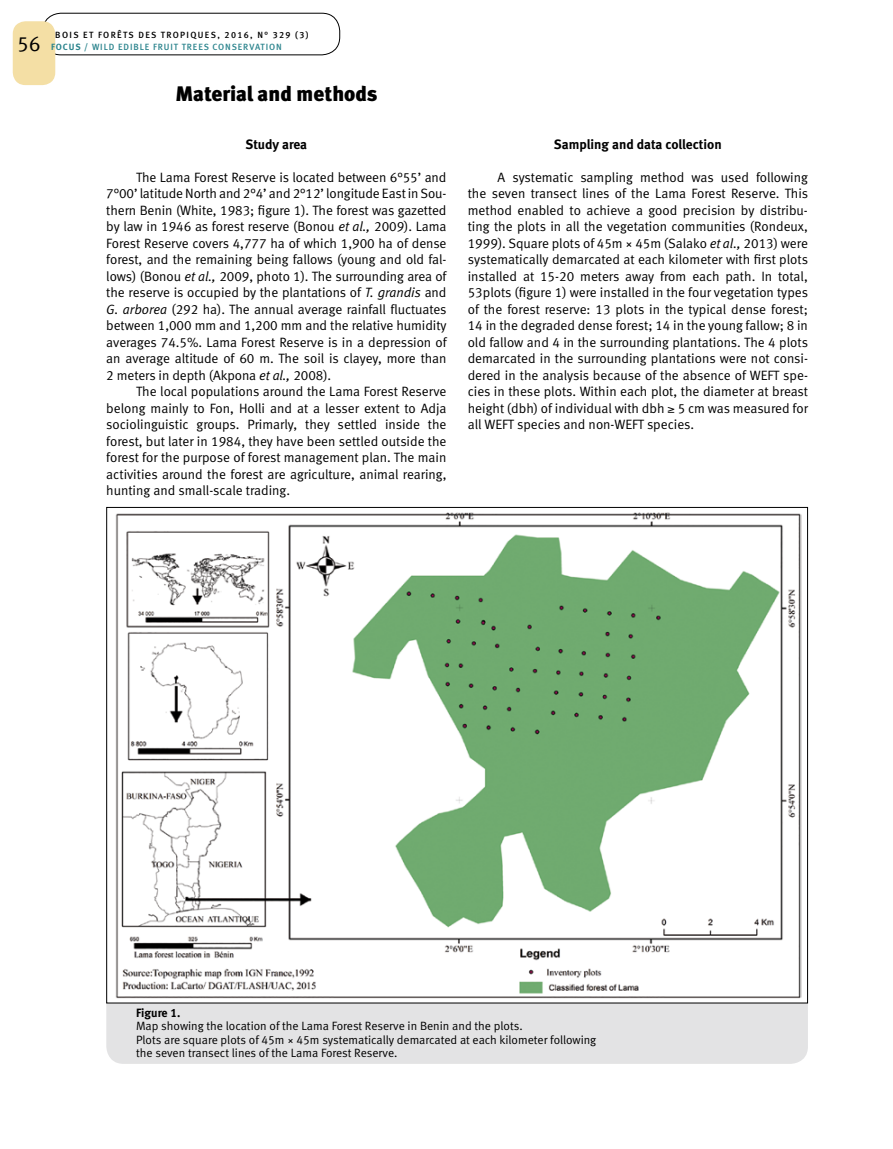
<style>
.page{position:relative;width:893px;height:1149px;background:#fff}
.page>*{position:absolute;margin:0;border:0;box-sizing:border-box;transform-origin:0 0}
.t1{font:21px "Meta Black LF";color:#000}
.t2{font:21px "Meta Normal LF";color:#000}
.t3{font:13.5px/16.5px "Meta Normal LF";letter-spacing:-.005em;color:#000;text-align:justify}
.t4{font:13.5px "Meta Bold LF";color:#000}
.t5{font:12px/13.5px "Meta Normal LF";color:#000}
.t6{font:12px "Meta Bold LF";color:#000}
.t7{font:9px/12px "Meta Medium LF";letter-spacing:.1em;color:#000}
.s1{font-family:"Meta Bold LF";color:#2d858e}
.s2{color:#2d858e}
.s3{font-style:italic}
</style>
<div class="page">
<div style="left:43px;top:13px;width:297px;height:42px;border:1px solid #000;border-radius:18px"></div>
<div style="left:13px;top:21px;width:42px;height:64px;background:#f4dfa5;border-radius:13px"></div>
<div style="left:106px;top:514px;width:702px;height:549px;background:#e3e3e4;border-radius:17px"></div>
<div style="left:107px;top:507px;width:700px;height:495px;background:#fff"></div>
<img style="left:115px;top:512px;width:686px;height:485px">
<h1 class="t2" style="left:17px;top:32px;width:25px">56</h1>
<p class="t7" style="left:51px;top:28px;width:259px;text-indent:4px">BOIS ET FORÊTS DES TROPIQUES, 2016, N° 329 (3)<br><span class="s1">FOCUS /</span> <span class="s2">WILD EDIBLE FRUIT TREES CONSERVATION</span></p>
<h1 class="t1" style="left:175px;top:81px;width:204px">Material and methods</h1>
<p class="t4" style="left:246px;top:136px;width:63px">Study area</p>
<p class="t3" style="left:106px;top:168px;width:342px;text-indent:30px">The Lama Forest Reserve is located between 6°55’ and 7°00’ latitude North and 2°4’ and 2°12’ longitude East in Sou&shy;thern Benin (White, 1983; figure 1). The forest was gazetted by law in 1946 as forest reserve (Bonou <span class="s3">et al.,</span> 2009). Lama Forest Reserve covers 4,777 ha of which 1,900 ha of dense forest, and the remaining being fallows (young and old fal&shy;lows) (Bonou <span class="s3">et al.,</span> 2009, photo 1). The surrounding area of the reserve is occupied by the plantations of <span class="s3">T. grandis</span> and <span class="s3">G. arborea</span> (292 ha). The annual average rainfall fluctuates between 1,000 mm and 1,200 mm and the relative humidity averages 74.5%. Lama Forest Reserve is in a depression of an average altitude of 60 m. The soil is clayey, more than 2 meters in depth (Akpona <span class="s3">et al.,</span> 2008).</p>
<p class="t3" style="left:106px;top:383px;width:342px;text-indent:30px">The local populations around the Lama Forest Reserve belong mainly to Fon, Holli and at a lesser extent to Adja sociolinguistic groups. Primarly, they settled inside the forest, but later in 1984, they have been settled outside the forest for the purpose of forest management plan. The main activities around the forest are agriculture, animal rearing, hunting and small-scale trading.</p>
<p class="t4" style="left:554px;top:136px;width:169px">Sampling and data collection</p>
<p class="t3" style="left:468px;top:168px;width:342px;text-indent:30px">A systematic sampling method was used following the seven transect lines of the Lama Forest Reserve. This method enabled to achieve a good precision by distribu&shy;ting the plots in all the vegetation communities (Rondeux, 1999). Square plots of 45m × 45m (Salako <span class="s3">et al.,</span> 2013) were systematically demarcated at each kilometer with first plots installed at 15-20 meters away from each path. In total, 53plots (figure 1) were installed in the four vegetation types of the forest reserve: 13 plots in the typical dense forest; 14 in the degraded dense forest; 14 in the young fallow; 8 in old fallow and 4 in the surrounding plantations. The 4 plots demarcated in the surrounding plantations were not consi&shy;dered in the analysis because of the absence of WEFT spe&shy;cies in these plots. Within each plot, the diameter at breast height (dbh) of individual with dbh ≥ 5 cm was measured for all WEFT species and non-WEFT species.</p>
<p class="t6" style="left:136px;top:1005px;width:46px">Figure 1.</p>
<p class="t5" style="left:136px;top:1019px;width:462px">Map showing the location of the Lama Forest Reserve in Benin and the plots.<br>Plots are square plots of 45m × 45m systematically demarcated at each kilometer following the seven transect lines of the Lama Forest Reserve.</p>
</div>
